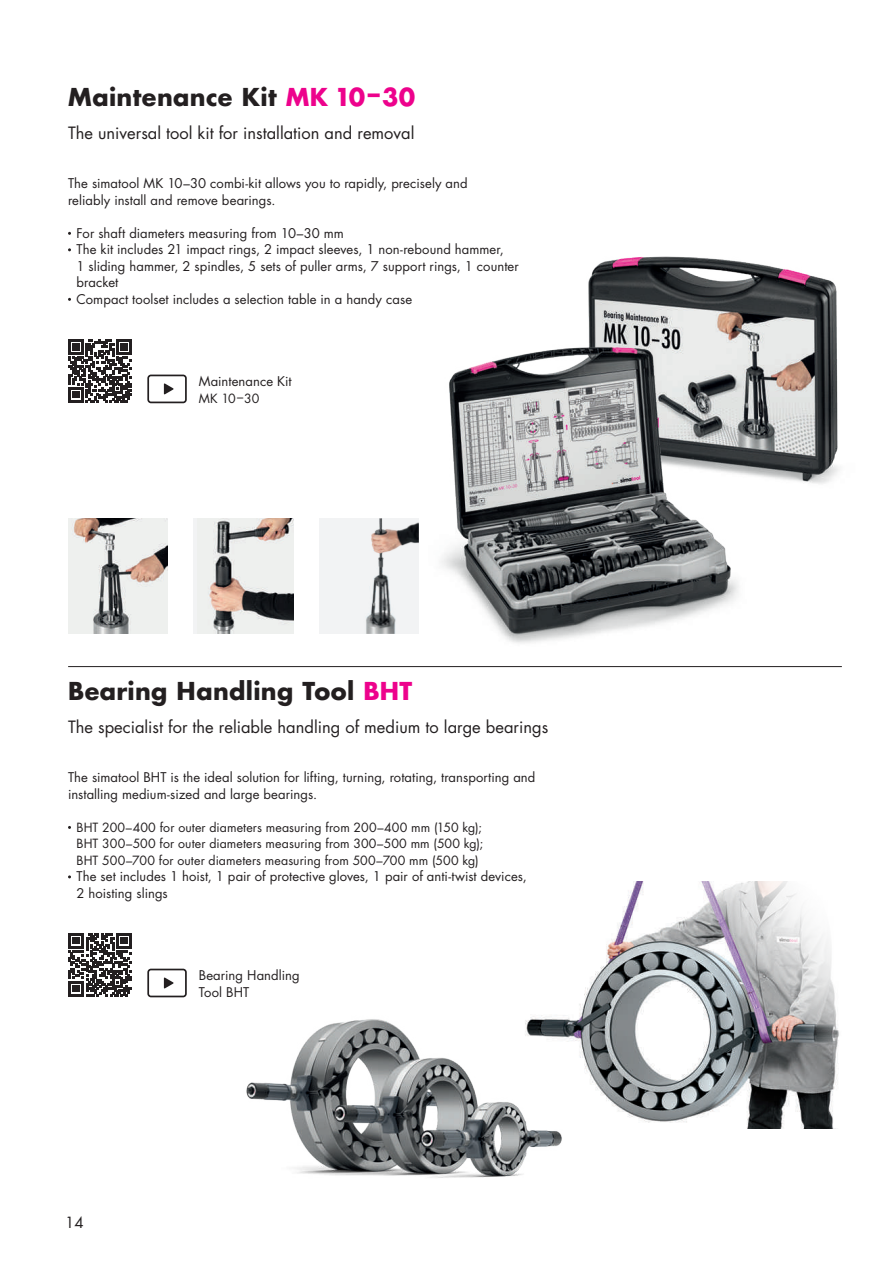
<style>
.page{position:relative;width:893px;height:1263px;background:#fff}
.page>*{position:absolute;margin:0;border:0;box-sizing:border-box;transform-origin:0 0}
.HT_18_pt_book{font:700 24px "Futura Std";letter-spacing:.015em;color:#231f20}
.Lauftext_HT__Balken{font:16.5px "Futura Std";color:#231f20}
.t1{font:15px "Futura Std";color:#231f20}
.Lauftext__Aufzählung{font:13.05px/16.5px "Futura Std";letter-spacing:.005em;color:#231f20}
.Lauftext__Aufzählung-2{font:12.3px/16.5px "Futura Std";letter-spacing:.01em;color:#231f20;text-align:justify}
.s1{color:#ed028c}
</style>
<div class="page">
<div style="left:319px;top:518px;width:100px;height:116px;background:#f2f3f4"></div>
<img style="left:366px;top:518px;width:52px;height:116px">
<hr style="left:68px;top:666px;width:774px;height:1px;background:#231f20">
<div style="left:193px;top:518px;width:100px;height:116px;background:#f2f3f4"></div>
<img style="left:208px;top:518px;width:85px;height:116px">
<img style="left:68px;top:518px;width:100px;height:116px">
<img style="left:569px;top:881px;width:270px;height:248px">
<img style="left:588px;top:256px;width:251px;height:228px">
<img style="left:418px;top:325px;width:341px;height:318px">
<img style="left:246px;top:1015px;width:323px;height:163px">
<svg style="left:68px;top:339px;width:64px;height:64px"></svg>
<svg style="left:68px;top:933px;width:64px;height:63px"></svg>
<svg style="left:147px;top:375px;width:40px;height:28px"></svg>
<svg style="left:147px;top:969px;width:40px;height:28px"></svg>
<p class="HT_18_pt_book" style="left:68px;top:81px;width:348px">Maintenance Kit <span class="s1">MK 10–30</span></p>
<p class="Lauftext_HT__Balken" style="left:68px;top:122px;width:348px">The universal tool kit for installation and removal</p>
<p class="Lauftext__Aufzählung" style="left:68px;top:175px;width:401px">The simatool MK 10–30 combi-kit allows you to rapidly, precisely and</p>
<p class="Lauftext__Aufzählung" style="left:68px;top:192px;width:209px">reliably install and remove bearings.</p>
<p class="Lauftext__Aufzählung" style="left:77px;top:225px;width:269px">For shaft diameters measuring from 10–30 mm</p>
<p class="Lauftext__Aufzählung" style="left:77px;top:241px;width:444px">The kit includes 21 impact rings, 2 impact sleeves, 1 non-rebound hammer,<br>1 sliding hammer, 2 spindles, 5 sets of puller arms, 7 support rings, 1 counter bracket</p>
<p class="Lauftext__Aufzählung" style="left:77px;top:291px;width:337px">Compact toolset includes a selection table in a handy case</p>
<p class="Lauftext__Aufzählung" style="left:199px;top:373px;width:95px">Maintenance Kit</p>
<p class="Lauftext__Aufzählung-2" style="left:199px;top:390px;width:62px">MK 10–30</p>
<p class="HT_18_pt_book" style="left:68px;top:675px;width:346px">Bearing Handling Tool <span class="s1">BHT</span></p>
<p class="Lauftext_HT__Balken" style="left:68px;top:717px;width:482px">The specialist for the reliable handling of medium to large bearings</p>
<p class="Lauftext__Aufzählung" style="left:68px;top:769px;width:469px">The simatool BHT is the ideal solution for lifting, turning, rotating, transporting and installing medium-sized and large bearings.</p>
<p class="Lauftext__Aufzählung-2" style="left:77px;top:819px;width:408px">BHT 200–400 for outer diameters measuring from 200–400 mm (150 kg); BHT 300–500 for outer diameters measuring from 300–500 mm (500 kg); BHT 500–700 for outer diameters measuring from 500–700 mm (500 kg)</p>
<p class="Lauftext__Aufzählung" style="left:77px;top:868px;width:452px">The set includes 1 hoist, 1 pair of protective gloves, 1 pair of anti-twist devices,<br>2 hoisting slings</p>
<p class="t1" style="left:65px;top:1213px;width:20px">14</p>
<p class="Lauftext__Aufzählung" style="left:199px;top:967px;width:102px">Bearing Handling<br>Tool BHT</p>
</div>
